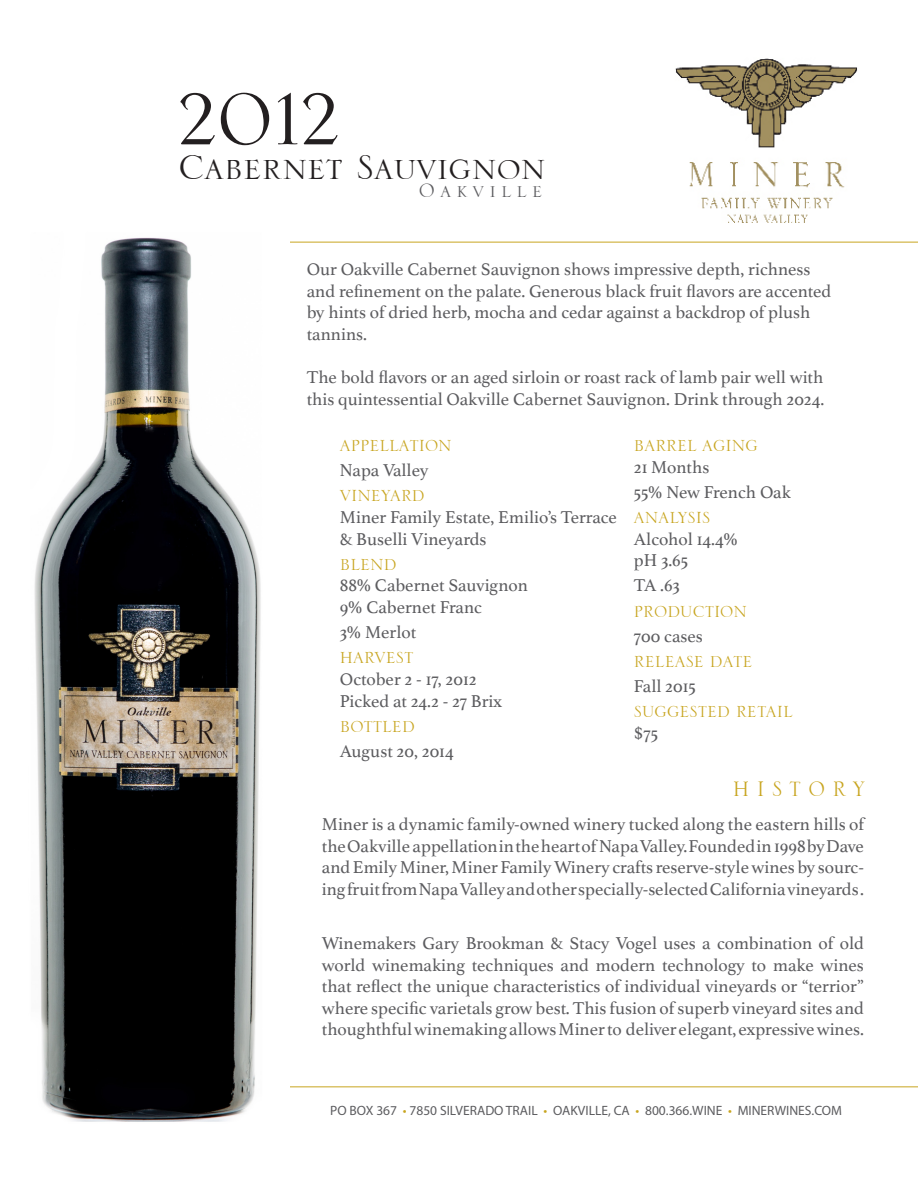
<style>
.page{position:relative;width:918px;height:1188px;background:#fff}
.page>*{position:absolute;margin:0;border:0;box-sizing:border-box;transform-origin:0 0}
.t1{font:97.5px "Serlio LH";color:#231f20}
.t2{font:45px "Serlio LH";color:#231f20}
.t3{font:27.6px "Serlio LH";color:#c8a520;scale:.96 1}
.t4{font:25.5px "Serlio LH";letter-spacing:.2em;color:#5c5c5f}
.t5{font:21px "Serlio LH";color:#c8a520}
.t6{font:18px/21.6px "Athelas";color:#5c5c5f}
.t7{font:13.5px "Myriad Pro";color:#5c5c5f}
.s1{color:#c8a520}
</style>
<div class="page">
<hr style="left:274px;top:1086px;width:644px;height:1px;background:#c8a520">
<img style="left:675px;top:58px;width:182px;height:164px">
<hr style="left:290px;top:242px;width:628px;height:1px;background:#c8a520">
<img style="left:34px;top:237px;width:256px;height:885px">
<p class="t1" style="left:177px;top:71px;width:164px">2012</p>
<p class="t2" style="left:178px;top:145px;width:369px">Cabernet Sauvignon</p>
<p class="t4" style="left:419px;top:178px;width:125px">Oakville</p>
<p class="t6" style="left:307px;top:258px;width:526px">Our Oakville Cabernet Sauvignon shows impressive depth, richness and refinement on the palate. Generous black fruit flavors are accented by hints of dried herb, mocha and cedar against a backdrop of plush tannins.</p>
<p class="t6" style="left:307px;top:366px;width:519px">The bold flavors or an aged sirloin or roast rack of lamb pair well with this quintessential Oakville Cabernet Sauvignon. Drink through 2024.</p>
<p class="t5" style="left:340px;top:435px;width:113px">APPELLATION</p>
<p class="t6" style="left:340px;top:459px;width:90px">Napa Valley</p>
<p class="t5" style="left:340px;top:486px;width:86px">VINEYARD</p>
<p class="t6" style="left:340px;top:506px;width:279px">Miner Family Estate, Emilio’s Terrace &amp; Buselli Vineyards</p>
<p class="t5" style="left:340px;top:554px;width:58px">BLEND</p>
<p class="t6" style="left:340px;top:574px;width:190px">88% Cabernet Sauvignon<br>9% Cabernet Franc</p>
<p class="t6" style="left:340px;top:621px;width:78px">3% Merlot</p>
<p class="t5" style="left:340px;top:648px;width:75px">HARVEST</p>
<p class="t6" style="left:340px;top:668px;width:164px">October 2 - 17, 2012<br>Picked at 24.2 - 27 Brix</p>
<p class="t5" style="left:340px;top:716px;width:77px">BOTTLED</p>
<p class="t6" style="left:340px;top:740px;width:115px">August 20, 2014</p>
<p class="t5" style="left:634px;top:435px;width:125px">BARREL AGING</p>
<p class="t6" style="left:634px;top:454px;width:158px;line-height:25.2px">21 Months<br>55% New French Oak</p>
<p class="t5" style="left:634px;top:507px;width:78px">ANALYSIS</p>
<p class="t6" style="left:634px;top:527px;width:105px">Alcohol 14.4% pH 3.65</p>
<p class="t6" style="left:634px;top:574px;width:48px">TA .63</p>
<p class="t5" style="left:634px;top:601px;width:115px">PRODUCTION</p>
<p class="t6" style="left:634px;top:625px;width:70px">700 cases</p>
<p class="t5" style="left:634px;top:651px;width:120px">RELEASE DATE</p>
<p class="t6" style="left:634px;top:675px;width:64px">Fall 2015</p>
<p class="t5" style="left:634px;top:702px;width:160px">SUGGESTED RETAIL</p>
<p class="t6" style="left:634px;top:722px;width:26px">$75</p>
<p class="t3" style="left:733px;top:775px;width:140px">H I S T O R Y</p>
<p class="t6" style="left:322px;top:813px;width:544px;text-align:justify">Miner is a dynamic family-owned winery tucked along the eastern hills of the Oakville appellation in the heart of Napa Valley. Founded in 1998 by Dave and Emily Miner, Miner Family Winery crafts reserve-style wines by sourc&shy;ing fruit from Napa Valley and other specially-selected California vineyards .</p>
<p class="t6" style="left:322px;top:932px;width:544px;text-align:justify">Winemakers Gary Brookman &amp; Stacy Vogel uses a combination of old world winemaking techniques and modern technology to make wines that reflect the unique characteristics of individual vineyards or “terrior” where specific varietals grow best. This fusion of superb vineyard sites and thoughthful winemaking allows Miner to deliver elegant, expressive wines.</p>
<p class="t7" style="left:330px;top:1102px;width:513px">PO BOX 367 <span class="s1">•</span> 7850 SILVERADO TRAIL <span class="s1">•</span> OAKVILLE, CA <span class="s1">•</span> 800.366.WINE <span class="s1">•</span> MINERWINES.COM</p>
</div>
